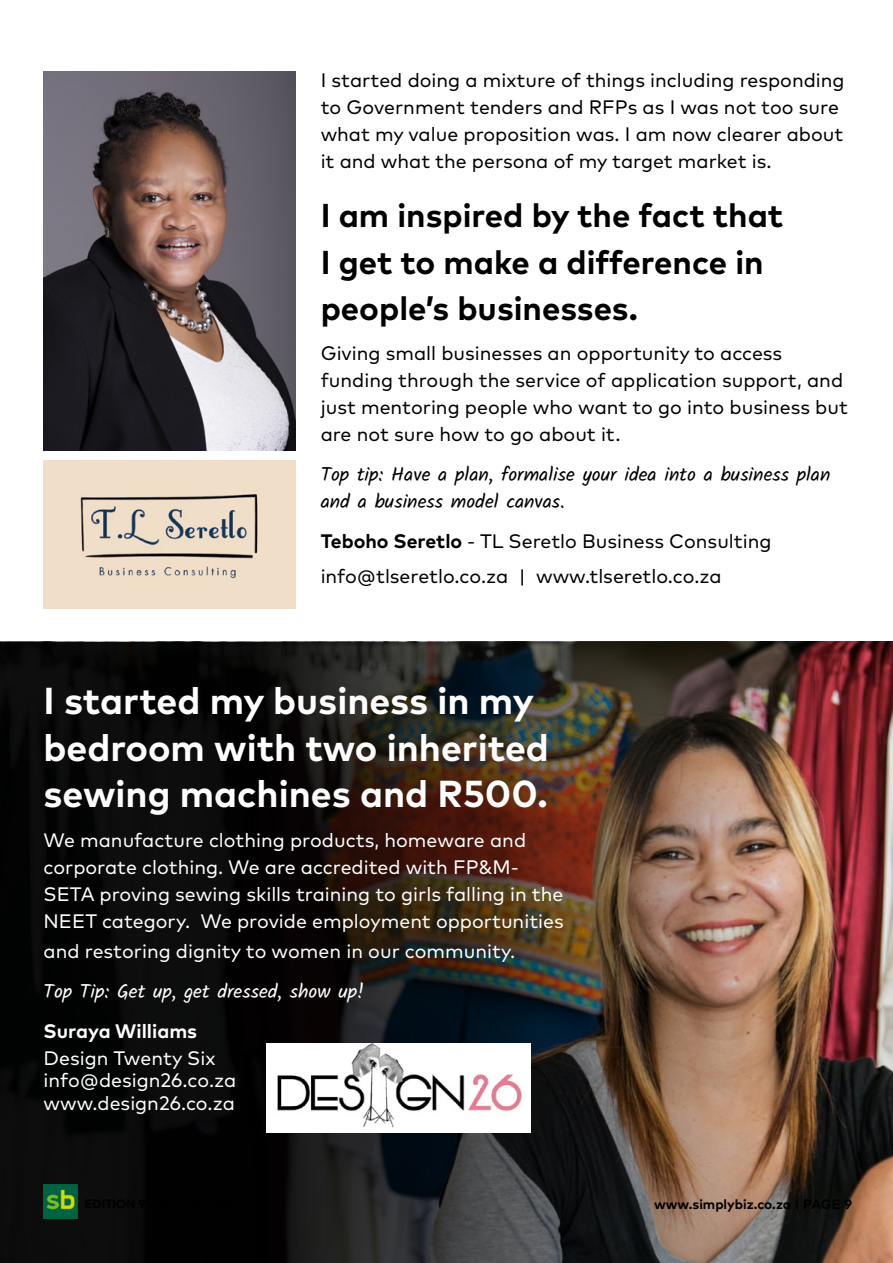
<style>
.page{position:relative;width:893px;height:1263px;background:#fff}
.page>*{position:absolute;margin:0;border:0;box-sizing:border-box;transform-origin:0 0}
.t1{font:700 37.5px/46.5px "Mark Pro";color:#fff}
.t2{font:700 33px/46.5px "Mark Pro";color:#000}
.t3{font:19.5px/27px "Mark Pro";color:#000}
.t4{font:19.5px/27px "Mark Pro";color:#fff}
.t5{font:19.5px/27px "Kalam";color:#000}
.t6{font:19.5px "Kalam";color:#fff}
.t7{font:700 19.5px "Mark Pro";color:#fff}
.t8{font:700 13.5px "Mark Pro";color:#000}
.s1{font-weight:700}
.s2{font-weight:400}
</style>
<div class="page">
<img style="left:0;top:642px;width:893px;height:621px">
<img style="left:44px;top:1185px;width:34px;height:34px">
<img style="left:44px;top:72px;width:252px;height:378px">
<img style="left:44px;top:460px;width:252px;height:149px">
<img style="left:266px;top:1043px;width:265px;height:90px">
<p class="t3" style="left:321px;top:65px;width:525px">I started doing a mixture of things including responding to Government tenders and RFPs as I was not too sure what my value proposition was. I am now clearer about it and what the persona of my target market is.</p>
<h2 class="t2" style="left:321px;top:190px;width:464px">I am inspired by the fact that<br>I get to make a difference in people’s businesses.</h2>
<p class="t3" style="left:321px;top:338px;width:529px">Giving small businesses an opportunity to access funding through the service of application support, and just mentoring people who want to go into business but are not sure how to go about it.</p>
<p class="t5" style="left:321px;top:462px;width:511px">Top tip: Have a plan, formalise your idea into a business plan and a business model canvas.</p>
<p class="t3" style="left:321px;top:522px;width:452px;line-height:35.2px"><span class="s1">Teboho Seretlo</span> - TL Seretlo Business Consulting info@tlseretlo.co.za | www.tlseretlo.co.za</p>
<h1 class="t1" style="left:44px;top:674px;width:507px">I started my business in my bedroom with two inherited sewing machines and R500.</h1>
<p class="t4" style="left:44px;top:825px;width:522px">We manufacture clothing products, homeware and corporate clothing. We are accredited with FP&amp;M-SETA proving sewing skills training to girls falling in the NEET category. We provide employment opportunities</p>
<p class="t4" style="left:44px;top:936px;width:473px">and restoring dignity to women in our community.</p>
<p class="t6" style="left:44px;top:978px;width:322px">Top Tip: Get up, get dressed, show up!</p>
<p class="t7" style="left:44px;top:1016px;width:155px">Suraya Williams</p>
<p class="t4" style="left:44px;top:1045px;width:194px;line-height:22.5px">Design Twenty Six info@design26.co.za www.design26.co.za</p>
<p class="t8" style="left:654px;top:1194px;width:199px">www.simplybiz.co.za <span class="s2">|</span> PAGE 9</p>
</div>
